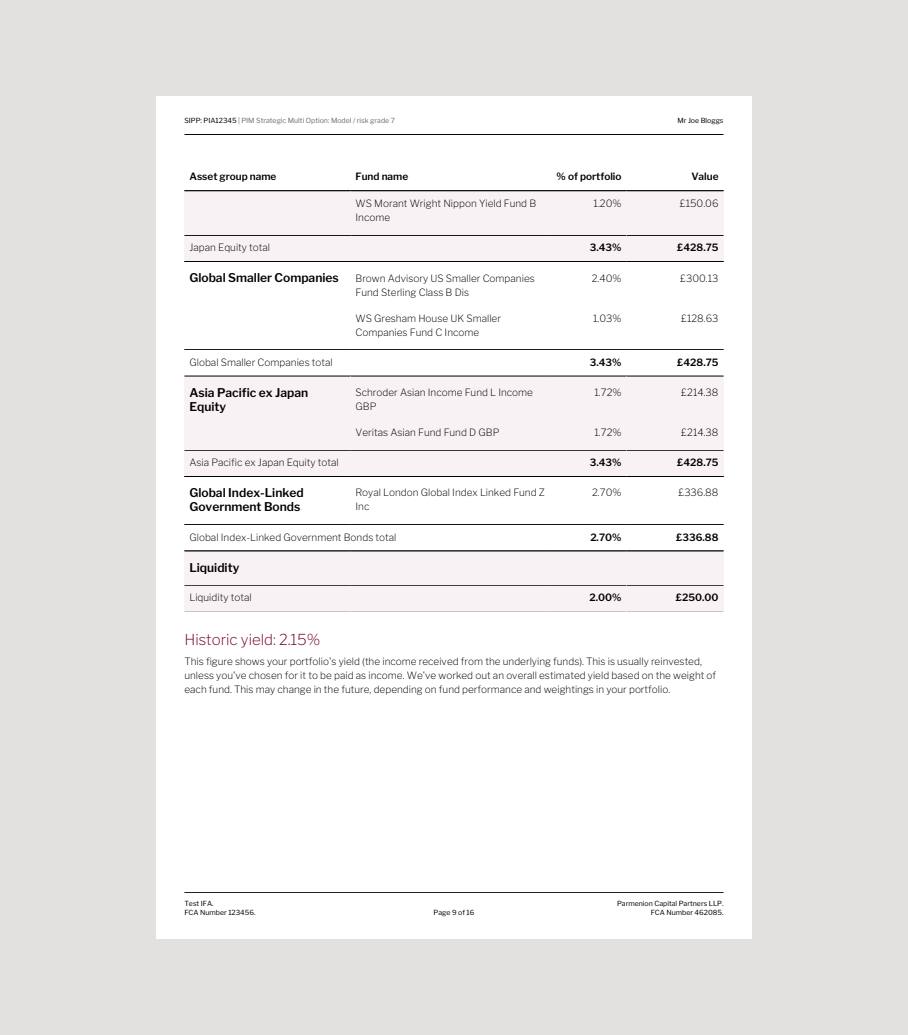
<style>
.page{position:relative;width:908px;height:1035px;background:#fff}
.page>*{position:absolute;margin:0;border:0;box-sizing:border-box;transform-origin:0 0}
.t1{font:200 15px "Libre Franklin";color:#760034}
.t2{font:600 12px/14px "Libre Franklin";color:#000}
.t3{font:200 10px/14px "Libre Franklin";color:#000}
.t4{font:600 10px "Libre Franklin";color:#000}
.t5{font:7px "Libre Franklin";color:#000}
.t6{font:7px "Libre Franklin";color:#716c6b}
.s1{color:#000}
</style>
<div class="page">
<div style="left:0;top:0;width:907px;height:1035px;background:#e3e0e0"></div>
<div style="left:156px;top:96px;width:595px;height:842px;background:#fff"></div>
<hr style="left:184px;top:134px;width:539px;height:1px;background:#000">
<hr style="left:184px;top:190px;width:166px;height:1px;background:#000">
<hr style="left:350px;top:190px;width:200px;height:1px;background:#000">
<hr style="left:550px;top:190px;width:76px;height:1px;background:#000">
<hr style="left:626px;top:190px;width:97px;height:1px;background:#000">
<div style="left:184px;top:191px;width:166px;height:44px;background:#f8f2f5"></div>
<hr style="left:184px;top:191px;width:166px;height:1px;background:#000">
<div style="left:350px;top:191px;width:200px;height:44px;background:#f8f2f5"></div>
<hr style="left:350px;top:191px;width:200px;height:1px;background:#000">
<div style="left:550px;top:191px;width:76px;height:44px;background:#f8f2f5"></div>
<hr style="left:550px;top:191px;width:76px;height:1px;background:#000">
<div style="left:626px;top:191px;width:97px;height:44px;background:#f8f2f5"></div>
<hr style="left:626px;top:191px;width:97px;height:1px;background:#000">
<div style="left:184px;top:235px;width:366px;height:26px;background:#f8f2f5"></div>
<hr style="left:184px;top:235px;width:166px;height:1px;background:#000">
<hr style="left:184px;top:261px;width:166px;height:1px;background:#000">
<hr style="left:350px;top:235px;width:200px;height:1px;background:#000">
<hr style="left:350px;top:261px;width:200px;height:1px;background:#000">
<div style="left:550px;top:235px;width:76px;height:26px;background:#f8f2f5"></div>
<hr style="left:550px;top:235px;width:76px;height:1px;background:#000">
<hr style="left:550px;top:261px;width:76px;height:1px;background:#000">
<div style="left:626px;top:235px;width:97px;height:26px;background:#f8f2f5"></div>
<hr style="left:626px;top:235px;width:97px;height:1px;background:#000">
<hr style="left:626px;top:261px;width:97px;height:1px;background:#000">
<hr style="left:350px;top:262px;width:200px;height:1px;background:#000">
<hr style="left:550px;top:262px;width:76px;height:1px;background:#000">
<hr style="left:626px;top:262px;width:97px;height:1px;background:#000">
<hr style="left:184px;top:262px;width:166px;height:1px;background:#000">
<hr style="left:184px;top:350px;width:166px;height:1px;background:#000">
<hr style="left:350px;top:350px;width:200px;height:1px;background:#000">
<hr style="left:550px;top:350px;width:76px;height:1px;background:#000">
<hr style="left:626px;top:350px;width:97px;height:1px;background:#000">
<div style="left:350px;top:376px;width:200px;height:44px;background:#f8f2f5"></div>
<hr style="left:350px;top:376px;width:200px;height:1px;background:#000">
<div style="left:550px;top:376px;width:76px;height:44px;background:#f8f2f5"></div>
<hr style="left:550px;top:376px;width:76px;height:1px;background:#000">
<div style="left:626px;top:376px;width:97px;height:44px;background:#f8f2f5"></div>
<hr style="left:626px;top:376px;width:97px;height:1px;background:#000">
<div style="left:184px;top:376px;width:166px;height:74px;background:#f8f2f5"></div>
<hr style="left:184px;top:376px;width:166px;height:1px;background:#000">
<div style="left:350px;top:420px;width:200px;height:30px;background:#f8f2f5"></div>
<div style="left:550px;top:420px;width:76px;height:30px;background:#f8f2f5"></div>
<div style="left:626px;top:420px;width:97px;height:30px;background:#f8f2f5"></div>
<div style="left:184px;top:450px;width:366px;height:26px;background:#f8f2f5"></div>
<hr style="left:184px;top:450px;width:166px;height:1px;background:#000">
<hr style="left:350px;top:450px;width:200px;height:1px;background:#000">
<div style="left:550px;top:450px;width:76px;height:26px;background:#f8f2f5"></div>
<hr style="left:550px;top:450px;width:76px;height:1px;background:#000">
<div style="left:626px;top:450px;width:97px;height:26px;background:#f8f2f5"></div>
<hr style="left:626px;top:450px;width:97px;height:1px;background:#000">
<hr style="left:184px;top:476px;width:166px;height:1px;background:#000">
<hr style="left:350px;top:476px;width:200px;height:1px;background:#000">
<hr style="left:550px;top:476px;width:76px;height:1px;background:#000">
<hr style="left:626px;top:476px;width:97px;height:1px;background:#000">
<hr style="left:184px;top:525px;width:166px;height:1px;background:#000">
<hr style="left:350px;top:525px;width:200px;height:1px;background:#000">
<hr style="left:550px;top:525px;width:76px;height:1px;background:#000">
<hr style="left:626px;top:525px;width:97px;height:1px;background:#000">
<div style="left:184px;top:551px;width:539px;height:34px;background:#f8f2f5"></div>
<hr style="left:184px;top:551px;width:166px;height:1px;background:#000">
<hr style="left:350px;top:551px;width:200px;height:1px;background:#000">
<hr style="left:550px;top:551px;width:76px;height:1px;background:#000">
<hr style="left:626px;top:551px;width:97px;height:1px;background:#000">
<div style="left:184px;top:585px;width:366px;height:26px;background:#f8f2f5"></div>
<hr style="left:184px;top:585px;width:166px;height:1px;background:#000">
<hr style="left:350px;top:585px;width:200px;height:1px;background:#000">
<div style="left:550px;top:585px;width:76px;height:26px;background:#f8f2f5"></div>
<hr style="left:550px;top:585px;width:76px;height:1px;background:#000">
<div style="left:626px;top:585px;width:97px;height:26px;background:#f8f2f5"></div>
<hr style="left:626px;top:585px;width:97px;height:1px;background:#000">
<svg style="left:184px;top:611px;width:539px;height:1px"></svg>
<hr style="left:184px;top:892px;width:539px;height:1px;background:#000">
<p class="t6" style="left:184px;top:115px;width:212px"><span class="s1">SIPP: PIA12345</span> | PIM Strategic Multi Option: Model / risk grade 7</p>
<p class="t5" style="left:677px;top:115px;width:47px">Mr Joe Bloggs</p>
<p class="t4" style="left:189px;top:170px;width:88px">Asset group name</p>
<p class="t4" style="left:355px;top:170px;width:54px">Fund name</p>
<p class="t4" style="left:556px;top:170px;width:66px">% of portfolio</p>
<p class="t4" style="left:691px;top:170px;width:29px">Value</p>
<p class="t3" style="left:355px;top:196px;width:182px">WS Morant Wright Nippon Yield Fund B<br>Income</p>
<p class="t3" style="left:593px;top:196px;width:29px">1.20%</p>
<p class="t3" style="left:679px;top:196px;width:40px">£150.06</p>
<p class="t3" style="left:189px;top:241px;width:82px">Japan Equity total</p>
<p class="t4" style="left:589px;top:242px;width:33px">3.43%</p>
<p class="t4" style="left:676px;top:242px;width:43px">£428.75</p>
<p class="t3" style="left:355px;top:271px;width:181px">Brown Advisory US Smaller Companies<br>Fund Sterling Class B Dis</p>
<p class="t2" style="left:189px;top:271px;width:151px">Global Smaller Companies</p>
<p class="t3" style="left:591px;top:271px;width:31px">2.40%</p>
<p class="t3" style="left:679px;top:271px;width:40px">£300.13</p>
<p class="t3" style="left:355px;top:311px;width:147px">WS Gresham House UK Smaller<br>Companies Fund C Income</p>
<p class="t3" style="left:592px;top:311px;width:30px">1.03%</p>
<p class="t3" style="left:680px;top:311px;width:39px">£128.63</p>
<p class="t3" style="left:189px;top:355px;width:145px">Global Smaller Companies total</p>
<p class="t4" style="left:589px;top:356px;width:33px">3.43%</p>
<p class="t4" style="left:676px;top:356px;width:43px">£428.75</p>
<p class="t3" style="left:355px;top:385px;width:179px">Schroder Asian Income Fund L Income<br>GBP</p>
<p class="t2" style="left:189px;top:385px;width:120px">Asia Pacific ex Japan</p>
<p class="t3" style="left:594px;top:385px;width:29px">1.72%</p>
<p class="t3" style="left:681px;top:385px;width:39px">£214.38</p>
<p class="t2" style="left:189px;top:399px;width:38px">Equity</p>
<p class="t3" style="left:355px;top:425px;width:145px">Veritas Asian Fund Fund D GBP</p>
<p class="t3" style="left:594px;top:425px;width:29px">1.72%</p>
<p class="t3" style="left:681px;top:425px;width:39px">£214.38</p>
<p class="t3" style="left:189px;top:455px;width:151px">Asia Pacific ex Japan Equity total</p>
<p class="t4" style="left:589px;top:456px;width:33px">3.43%</p>
<p class="t4" style="left:676px;top:456px;width:43px">£428.75</p>
<p class="t2" style="left:189px;top:486px;width:116px">Global Index-Linked<br>Government Bonds</p>
<p class="t3" style="left:355px;top:486px;width:191px">Royal London Global Index Linked Fund Z<br>Inc</p>
<p class="t3" style="left:592px;top:486px;width:31px">2.70%</p>
<p class="t3" style="left:678px;top:486px;width:42px">£336.88</p>
<p class="t3" style="left:189px;top:530px;width:208px">Global Index-Linked Government Bonds total</p>
<p class="t4" style="left:590px;top:531px;width:33px">2.70%</p>
<p class="t4" style="left:676px;top:531px;width:44px">£336.88</p>
<p class="t2" style="left:189px;top:560px;width:51px">Liquidity</p>
<p class="t3" style="left:189px;top:590px;width:64px">Liquidity total</p>
<p class="t4" style="left:589px;top:591px;width:34px">2.00%</p>
<p class="t4" style="left:675px;top:591px;width:44px">£250.00</p>
<h1 class="t1" style="left:184px;top:630px;width:137px">Historic yield: 2.15%</h1>
<p class="t3" style="left:184px;top:654px;width:533px">This figure shows your portfolio's yield (the income received from the underlying funds). This is usually reinvested, unless you've chosen for it to be paid as income. We've worked out an overall estimated yield based on the weight of each fund. This may change in the future, depending on fund performance and weightings in your portfolio.</p>
<p class="t5" style="left:184px;top:898px;width:31px">Test IFA.</p>
<p class="t5" style="left:616px;top:898px;width:108px">Parmenion Capital Partners LLP.</p>
<p class="t5" style="left:184px;top:907px;width:73px">FCA Number 123456.</p>
<p class="t5" style="left:433px;top:907px;width:42px">Page 9 of 16</p>
<p class="t5" style="left:650px;top:907px;width:74px">FCA Number 462085.</p>
</div>
